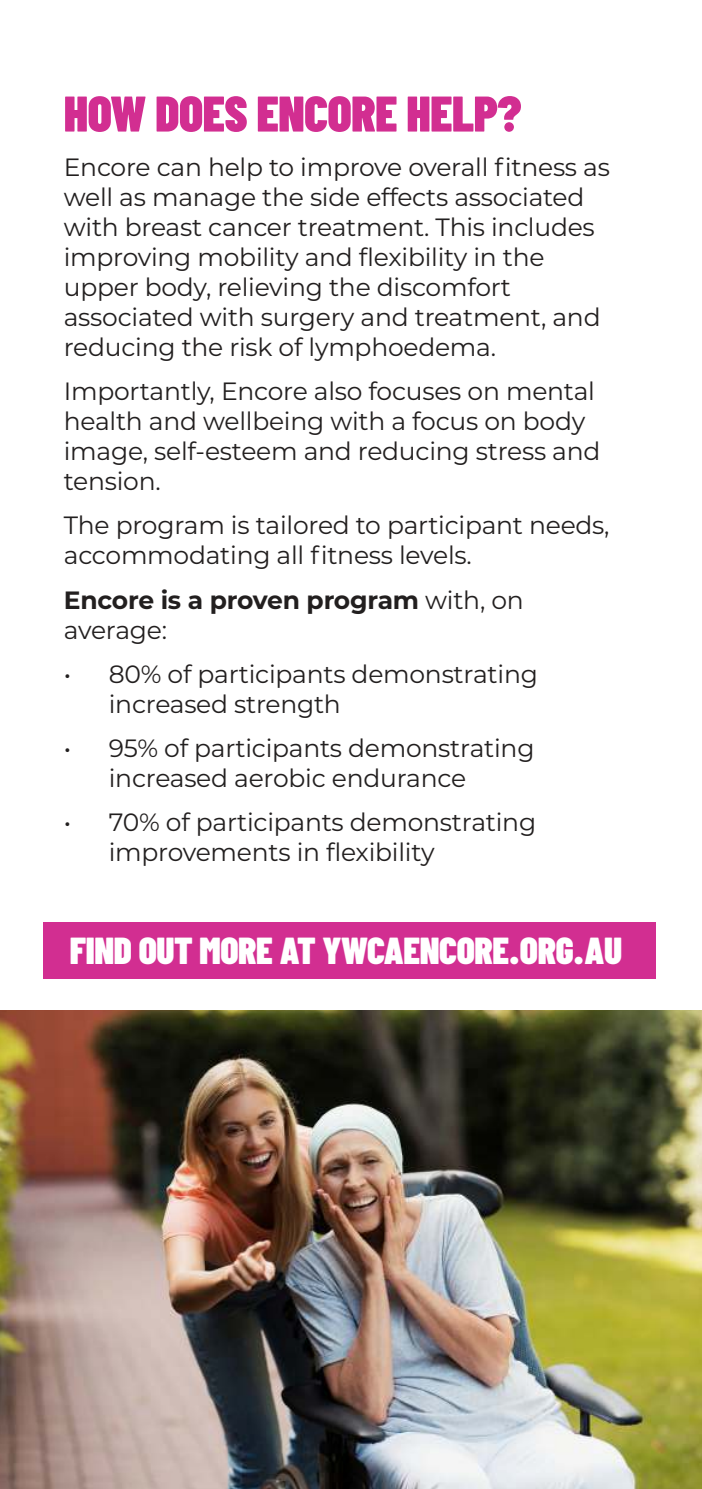
<style>
.page{position:relative;width:702px;height:1489px;background:#fff}
.page>*{position:absolute;margin:0;border:0;box-sizing:border-box;transform-origin:0 0}
.t1{font:900 50px "Barlow Condensed";letter-spacing:-.01em;color:#d22e91}
.t2{font:900 37.5px "Barlow Condensed";letter-spacing:-.01em;color:#fff}
.t3{font:25px/30px "Montserrat";letter-spacing:-.01em;color:#221f1f}
.t4{font:700 25px/30px "Montserrat";letter-spacing:-.01em;color:#221f1f}
.s1{font-weight:400}
</style>
<div class="page">
<div style="left:44px;top:921px;width:612px;height:57px;background:#d22e91"></div>
<img style="left:0;top:1010px;width:702px;height:478px">
<h1 class="t1" style="left:64px;top:96px;width:459px">HOW DOES ENCORE HELP?</h1>
<p class="t3" style="left:64px;top:154px;width:547px">Encore can help to improve overall fitness as well as manage the side effects associated with breast cancer treatment. This includes improving mobility and flexibility in the upper body, relieving the discomfort associated with surgery and treatment, and reducing the risk of lymphoedema.</p>
<p class="t3" style="left:64px;top:378px;width:538px">Importantly, Encore also focuses on mental health and wellbeing with a focus on body image, self-esteem and reducing stress and tension.</p>
<p class="t3" style="left:64px;top:512px;width:547px">The program is tailored to participant needs, accommodating all fitness levels.</p>
<p class="t4" style="left:64px;top:586px;width:461px">Encore is a proven program <span class="s1">with, on average:</span></p>
<p class="t3" style="left:109px;top:661px;width:430px;text-indent:-45px">• 80% of participants demonstrating increased strength</p>
<p class="t3" style="left:109px;top:735px;width:427px;text-indent:-45px">• 95% of participants demonstrating increased aerobic endurance</p>
<p class="t3" style="left:109px;top:809px;width:429px;text-indent:-45px">• 70% of participants demonstrating improvements in flexibility</p>
<h2 class="t2" style="left:70px;top:937px;width:553px">FIND OUT MORE AT YWCAENCORE.ORG.AU</h2>
</div>
